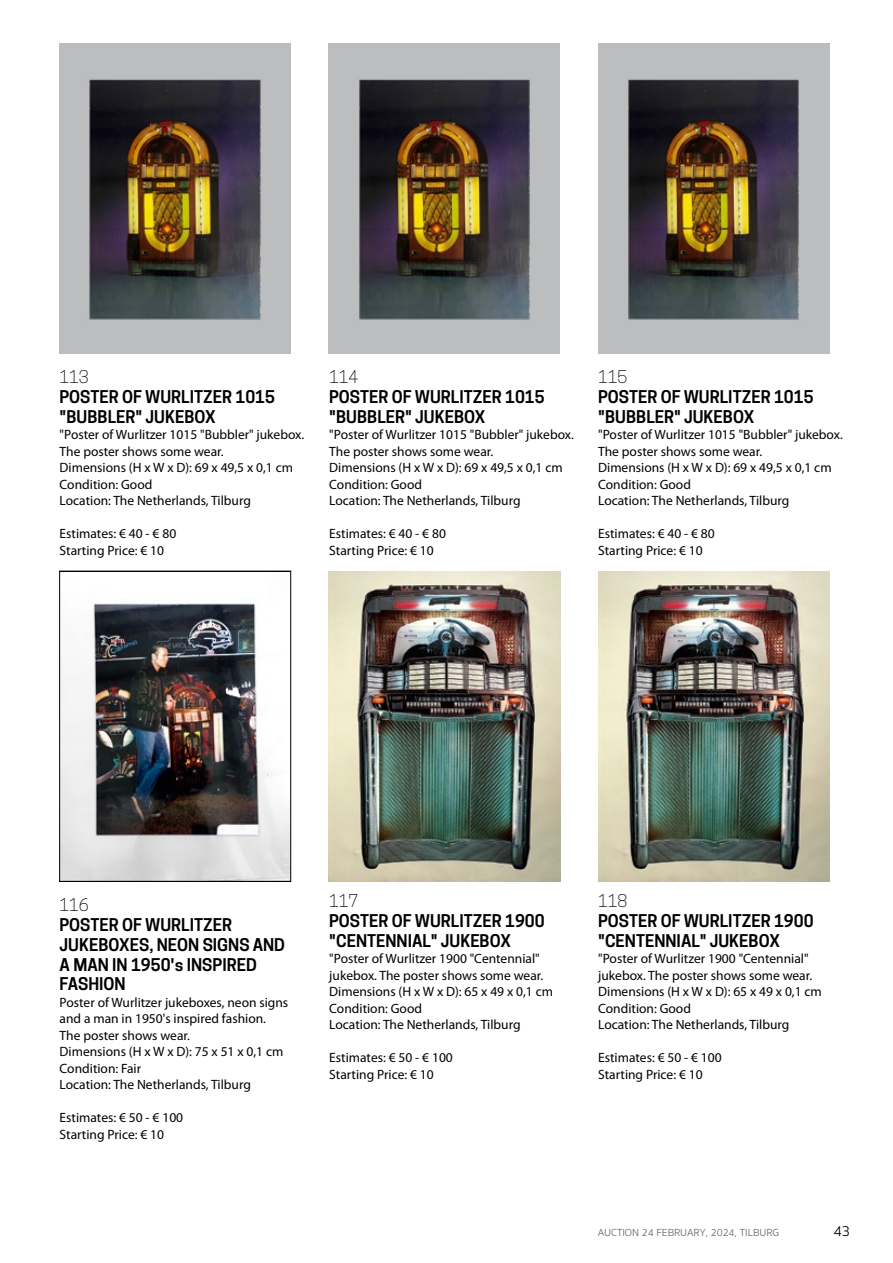
<style>
.page{position:relative;width:893px;height:1263px;background:#fff}
.page>*{position:absolute;margin:0;border:0;box-sizing:border-box;transform-origin:0 0}
.t1{font:600 16.5px/19.8px "Cooper Hewitt";color:#000}
.t2{font:300 16.5px "Cooper Hewitt";letter-spacing:-.02em;color:#000}
.t3{font:300 15px "Sukhumvit Set";color:#000}
.t4{font:13.5px/16.5px "Myriad Pro";color:#000}
.t5{font:300 10.5px "Sukhumvit Set";color:#666}
</style>
<div class="page">
<img style="left:60px;top:43px;width:231px;height:310px">
<img style="left:329px;top:43px;width:231px;height:310px">
<img style="left:598px;top:43px;width:231px;height:310px">
<img style="left:61px;top:603px;width:228px;height:277px">
<div style="left:59px;top:571px;width:232px;height:311px;border:1px solid #000"></div>
<img style="left:329px;top:571px;width:231px;height:310px">
<img style="left:598px;top:571px;width:231px;height:310px">
<p class="t2" style="left:60px;top:367px;width:31px">113</p>
<p class="t1" style="left:60px;top:387px;width:217px">POSTER OF WURLITZER 1015 "BUBBLER" JUKEBOX</p>
<p class="t4" style="left:60px;top:426px;width:246px">"Poster of Wurlitzer 1015 "Bubbler" jukebox.<br>The poster shows some wear.<br>Dimensions (H x W x D): 69 x 49,5 x 0,1 cm<br>Condition: Good<br>Location: The Netherlands, Tilburg</p>
<p class="t4" style="left:60px;top:525px;width:118px">Estimates: € 40 - € 80<br>Starting Price: € 10</p>
<p class="t2" style="left:329px;top:367px;width:31px">114</p>
<p class="t1" style="left:329px;top:387px;width:217px">POSTER OF WURLITZER 1015 "BUBBLER" JUKEBOX</p>
<p class="t4" style="left:329px;top:426px;width:246px">"Poster of Wurlitzer 1015 "Bubbler" jukebox.<br>The poster shows some wear.<br>Dimensions (H x W x D): 69 x 49,5 x 0,1 cm<br>Condition: Good<br>Location: The Netherlands, Tilburg</p>
<p class="t4" style="left:329px;top:525px;width:118px">Estimates: € 40 - € 80<br>Starting Price: € 10</p>
<p class="t2" style="left:598px;top:367px;width:31px">115</p>
<p class="t1" style="left:598px;top:387px;width:217px">POSTER OF WURLITZER 1015 "BUBBLER" JUKEBOX</p>
<p class="t4" style="left:598px;top:426px;width:246px">"Poster of Wurlitzer 1015 "Bubbler" jukebox.<br>The poster shows some wear.<br>Dimensions (H x W x D): 69 x 49,5 x 0,1 cm<br>Condition: Good<br>Location: The Netherlands, Tilburg</p>
<p class="t4" style="left:598px;top:525px;width:118px">Estimates: € 40 - € 80<br>Starting Price: € 10</p>
<p class="t2" style="left:60px;top:895px;width:31px">116</p>
<p class="t1" style="left:60px;top:915px;width:227px">POSTER OF WURLITZER<br>JUKEBOXES, NEON SIGNS AND<br>A MAN IN 1950's INSPIRED<br>FASHION</p>
<p class="t4" style="left:60px;top:994px;width:230px">Poster of Wurlitzer jukeboxes, neon signs and a man in 1950's inspired fashion.<br>The poster shows wear.<br>Dimensions (H x W x D): 75 x 51 x 0,1 cm<br>Condition: Fair<br>Location: The Netherlands, Tilburg</p>
<p class="t4" style="left:60px;top:1109px;width:125px">Estimates: € 50 - € 100<br>Starting Price: € 10</p>
<p class="t2" style="left:329px;top:891px;width:31px">117</p>
<p class="t1" style="left:329px;top:911px;width:217px">POSTER OF WURLITZER 1900 "CENTENNIAL" JUKEBOX</p>
<p class="t4" style="left:329px;top:950px;width:225px">"Poster of Wurlitzer 1900 "Centennial" jukebox. The poster shows some wear.<br>Dimensions (H x W x D): 65 x 49 x 0,1 cm<br>Condition: Good<br>Location: The Netherlands, Tilburg</p>
<p class="t4" style="left:329px;top:1049px;width:125px">Estimates: € 50 - € 100<br>Starting Price: € 10</p>
<p class="t2" style="left:598px;top:891px;width:31px">118</p>
<p class="t1" style="left:598px;top:911px;width:217px">POSTER OF WURLITZER 1900 "CENTENNIAL" JUKEBOX</p>
<p class="t4" style="left:598px;top:950px;width:225px">"Poster of Wurlitzer 1900 "Centennial" jukebox. The poster shows some wear.<br>Dimensions (H x W x D): 65 x 49 x 0,1 cm<br>Condition: Good<br>Location: The Netherlands, Tilburg</p>
<p class="t4" style="left:598px;top:1049px;width:125px">Estimates: € 50 - € 100<br>Starting Price: € 10</p>
<p class="t5" style="left:598px;top:1226px;width:183px">AUCTION 24 FEBRUARY, 2024, TILBURG</p>
<p class="t3" style="left:833px;top:1221px;width:18px">43</p>
</div>
